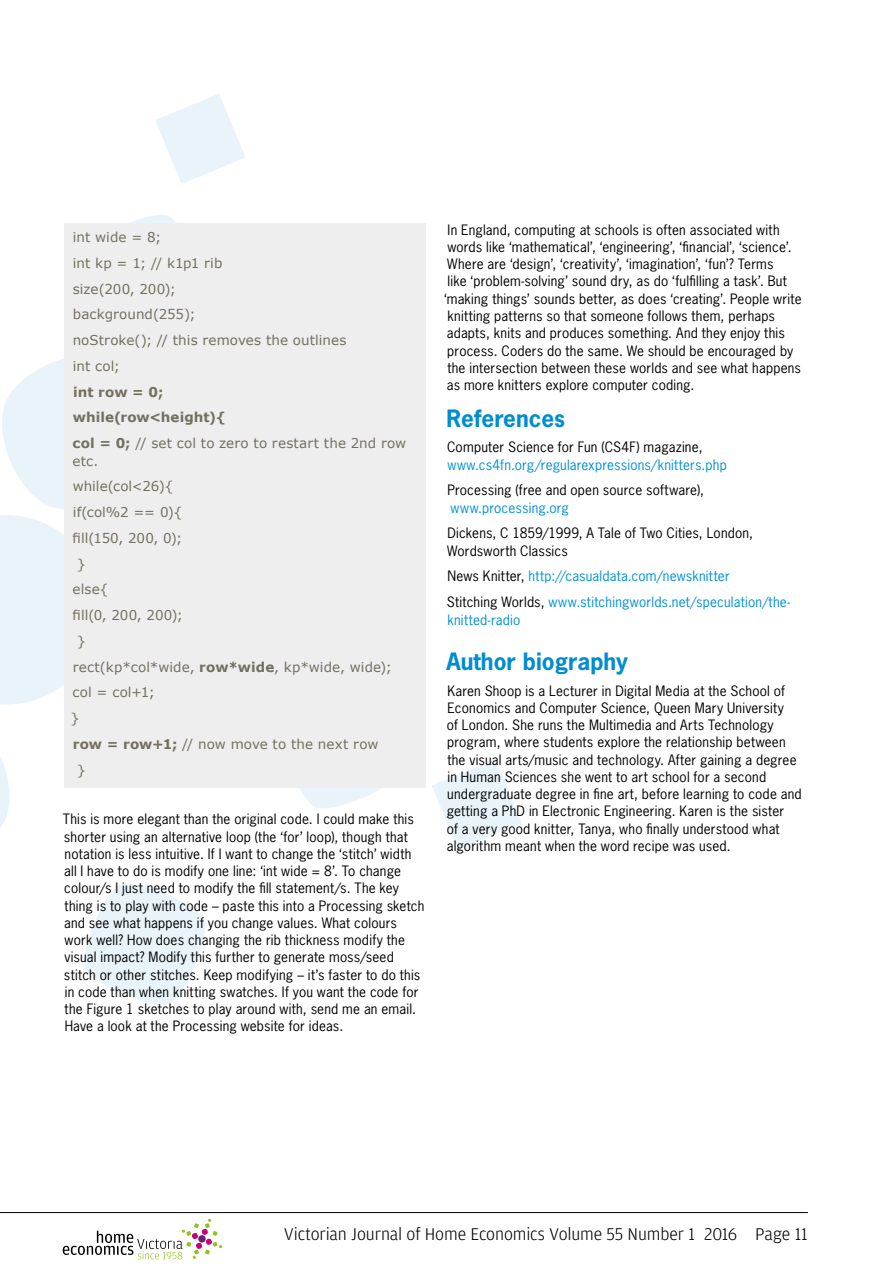
<style>
.page{position:relative;width:893px;height:1276px;background:#fff}
.page>*{position:absolute;margin:0;border:0;box-sizing:border-box;transform-origin:0 0}
.t1{font:700 22.5px "News Gothic";color:#008dcf}
.t2{font:300 18px "Amplitude";letter-spacing:-.01em;color:#000}
.t3{font:13.5px/17.2px "News Gothic";letter-spacing:.015em;color:#000}
.t4{font:13.5px/25.8px "Verdana";letter-spacing:.005em;color:#747060}
.t5{font:13.5px/25.8px "News Gothic";letter-spacing:.015em;color:#0092d4}
.t6{font:700 13.5px/25.8px "Verdana";letter-spacing:.005em;color:#747060}
.s1{font-weight:400}
.s2{font-weight:700}
.s3{color:#000}
</style>
<div class="page">
<svg style="left:0;top:94px;width:522px;height:911px"></svg>
<svg style="left:63px;top:1218px;width:159px;height:41px"></svg>
<div style="left:64px;top:223px;width:361px;height:564px;background:#eee"></div>
<hr style="left:0;top:1212px;width:808px;height:1px;background:#000">
<p class="t4" style="left:73px;top:224px;width:275px">int wide = 8;<br>int kp = 1; // k1p1 rib<br>size(200, 200);<br>background(255);<br>noStroke(); // this removes the outlines int col;</p>
<p class="t6" style="left:72px;top:378px;width:335px">int row = 0;<br>while(row&lt;height){<br>col = 0; <span class="s1">// set col to zero to restart the 2nd row</span></p>
<p class="t4" style="left:73px;top:447px;width:27px">etc.</p>
<p class="t4" style="left:73px;top:473px;width:102px">while(col&lt;26){</p>
<p class="t4" style="left:73px;top:499px;width:111px">if(col%2 == 0){</p>
<p class="t4" style="left:73px;top:524px;width:111px">fill(150, 200, 0);</p>
<p class="t4" style="left:77px;top:550px;width:10px">}</p>
<p class="t4" style="left:73px;top:576px;width:37px">else{</p>
<p class="t4" style="left:73px;top:602px;width:112px">fill(0, 200, 200);</p>
<p class="t4" style="left:77px;top:627px;width:10px">}</p>
<p class="t4" style="left:73px;top:653px;width:321px">rect(kp*col*wide, <span class="s2">row*wide</span>, kp*wide, wide);</p>
<p class="t4" style="left:73px;top:679px;width:84px">col = col+1;</p>
<p class="t4" style="left:71px;top:705px;width:10px">}</p>
<p class="t4" style="left:73px;top:730px;width:307px"><span class="s2">row = row+1;</span> // now move to the next row</p>
<p class="t4" style="left:77px;top:756px;width:10px">}</p>
<p class="t3" style="left:63px;top:810px;width:363px">This is more elegant than the original code. I could make this shorter using an alternative loop (the ‘for’ loop), though that notation is less intuitive. If I want to change the ‘stitch’ width all I have to do is modify one line: ‘int wide = 8’. To change colour/s I just need to modify the fill statement/s. The key thing is to play with code – paste this into a Processing sketch and see what happens if you change values. What colours work well? How does changing the rib thickness modify the visual impact? Modify this further to generate moss/seed stitch or other stitches. Keep modifying – it’s faster to do this in code than when knitting swatches. If you want the code for the Figure 1 sketches to play around with, send me an email.<br>Have a look at the Processing website for ideas.</p>
<p class="t3" style="left:444px;top:220px;width:359px">In England, computing at schools is often associated with words like ‘mathematical’, ‘engineering’, ‘financial’, ‘science’.<br>Where are ‘design’, ‘creativity’, ‘imagination’, ‘fun’? Terms<br>like ‘problem-solving’ sound dry, as do ‘fulfilling a task’. But ‘making things’ sounds better, as does ‘creating’. People write knitting patterns so that someone follows them, perhaps adapts, knits and produces something. And they enjoy this process. Coders do the same. We should be encouraged by the intersection between these worlds and see what happens as more knitters explore computer coding.</p>
<h1 class="t1" style="left:446px;top:403px;width:120px">References</h1>
<p class="t3" style="left:447px;top:438px;width:257px">Computer Science for Fun (CS4F) magazine,</p>
<p class="t5" style="left:447px;top:451px;width:281px">www.cs4fn.org/regularexpressions/knitters.php</p>
<p class="t3" style="left:447px;top:481px;width:258px">Processing (free and open source software),</p>
<p class="t5" style="left:450px;top:494px;width:120px">www.processing.org</p>
<p class="t3" style="left:447px;top:524px;width:307px">Dickens, C 1859/1999, A Tale of Two Cities, London,<br>Wordsworth Classics</p>
<p class="t5" style="left:447px;top:563px;width:345px"><span class="s3">News Knitter,</span> http://casualdata.com/newsknitter<br><span class="s3">Stitching Worlds,</span> www.stitchingworlds.net/speculation/the-</p>
<p class="t5" style="left:447px;top:606px;width:74px">knitted-radio</p>
<h1 class="t1" style="left:446px;top:646px;width:183px">Author biography</h1>
<p class="t3" style="left:447px;top:681px;width:356px">Karen Shoop is a Lecturer in Digital Media at the School of Economics and Computer Science, Queen Mary University<br>of London. She runs the Multimedia and Arts Technology program, where students explore the relationship between the visual arts/music and technology. After gaining a degree in Human Sciences she went to art school for a second undergraduate degree in fine art, before learning to code and getting a PhD in Electronic Engineering. Karen is the sister<br>of a very good knitter, Tanya, who finally understood what algorithm meant when the word recipe was used.</p>
<h2 class="t2" style="left:284px;top:1224px;width:526px">Victorian Journal of Home Economics Volume 55 Number 1 2016 Page 11</h2>
</div>
